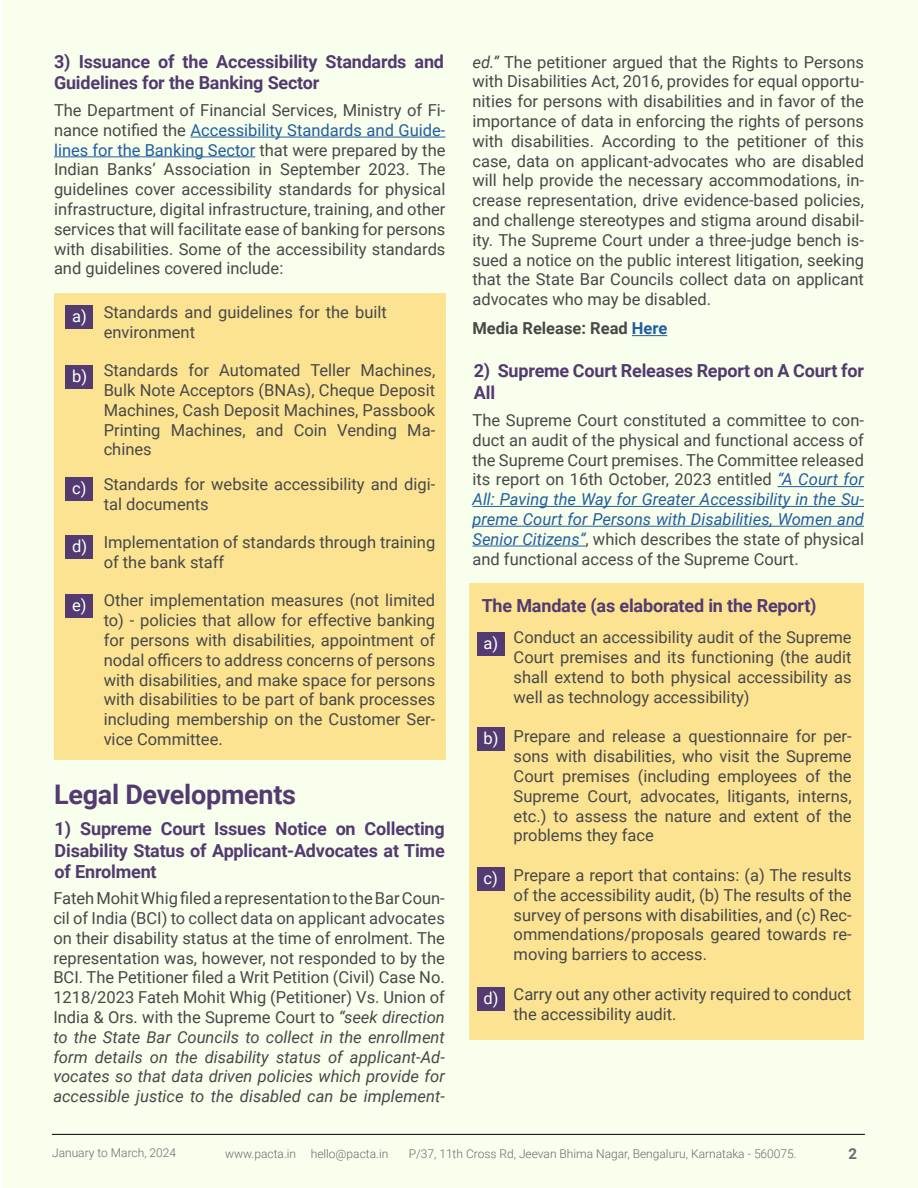
<style>
.page{position:relative;width:918px;height:1188px;background:#fff}
.page>*{position:absolute;margin:0;border:0;box-sizing:border-box;transform-origin:0 0}
.t1{font:700 27px "Roboto";letter-spacing:-.01em;color:#533a71}
.t2{font:700 18px/21.6px "Roboto";letter-spacing:-.01em;color:#533a71}
.t3{font:16.5px/19.8px "Roboto";color:#484848;text-align:justify}
.t4{font:700 16.5px "Roboto";color:#484848}
.t5{font:16.5px "Roboto";color:#fff}
.t6{font:700 15px "Roboto";color:#696a6d}
.t7{font:300 12px "Roboto";color:#696a6d}
.s1{color:#215e9e}
.s2{color:#fff}
.s3{font-style:italic}
.s4{font-style:italic;color:#215e9e}
</style>
<div class="page">
<div style="left:2px;top:0;width:916px;height:1188px;background:#f8ffed"></div>
<div style="left:469px;top:584px;width:394px;height:456px;background:#fbe392"></div>
<hr style="left:191px;top:137px;width:254px;height:1px;background:#215e9e">
<hr style="left:54px;top:156px;width:201px;height:1px;background:#215e9e">
<div style="left:54px;top:293px;width:392px;height:466px;background:#fbe392"></div>
<div style="left:65px;top:306px;width:28px;height:23px;background:#533a71"></div>
<div style="left:65px;top:366px;width:28px;height:23px;background:#533a71"></div>
<div style="left:65px;top:478px;width:28px;height:23px;background:#533a71"></div>
<div style="left:65px;top:536px;width:28px;height:23px;background:#533a71"></div>
<div style="left:65px;top:594px;width:28px;height:23px;background:#533a71"></div>
<hr style="left:632px;top:335px;width:35px;height:1px;background:#215e9e">
<hr style="left:777px;top:486px;width:87px;height:1px;background:#215e9e">
<hr style="left:472px;top:506px;width:392px;height:1px;background:#215e9e">
<hr style="left:472px;top:526px;width:392px;height:1px;background:#215e9e">
<hr style="left:472px;top:546px;width:114px;height:1px;background:#215e9e">
<div style="left:477px;top:633px;width:28px;height:23px;background:#533a71"></div>
<div style="left:477px;top:728px;width:28px;height:23px;background:#533a71"></div>
<div style="left:477px;top:867px;width:28px;height:23px;background:#533a71"></div>
<div style="left:477px;top:988px;width:28px;height:23px;background:#533a71"></div>
<hr style="left:52px;top:1134px;width:813px;height:1px;background:#000">
<p class="t2" style="left:54px;top:50px;width:392px">3) Issuance of the Accessibility Standards and<br>Guidelines for the Banking Sector</p>
<p class="t3" style="left:54px;top:100px;width:393px">The Department of Financial Services, Ministry of Fi&shy;nance notified the <span class="s1">Accessibility Standards and Guide&shy;lines for the Banking Sector</span> that were prepared by the Indian Banks’ Association in September 2023. The guidelines cover accessibility standards for physical infrastructure, digital infrastructure, training, and other services that will facilitate ease of banking for persons with disabilities. Some of the accessibility standards and guidelines covered include:</p>
<p class="t3" style="left:104px;top:302px;width:285px;text-indent:-32px"><span class="s2">a)</span> Standards and guidelines for the built environment</p>
<p class="t3" style="left:104px;top:360px;width:333px;text-indent:-32px"><span class="s2">b)</span> Standards for Automated Teller Machines, Bulk Note Acceptors (BNAs), Cheque Deposit Machines, Cash Deposit Machines, Passbook Printing Machines, and Coin Vending Ma&shy;chines</p>
<p class="t3" style="left:104px;top:473px;width:333px;text-indent:-32px"><span class="s2">c)</span> Standards for website accessibility and digi&shy;tal documents</p>
<p class="t3" style="left:104px;top:532px;width:333px;text-indent:-32px"><span class="s2">d)</span> Implementation of standards through training of the bank staff</p>
<p class="t3" style="left:104px;top:590px;width:333px;text-indent:-32px"><span class="s2">e)</span> Other implementation measures (not limited to) - policies that allow for effective banking for persons with disabilities, appointment of nodal officers to address concerns of persons with disabilities, and make space for persons with disabilities to be part of bank processes including membership on the Customer Ser&shy;vice Committee.</p>
<h1 class="t1" style="left:54px;top:775px;width:244px">Legal Developments</h1>
<p class="t2" style="left:55px;top:817px;width:392px;text-align:justify">1) Supreme Court Issues Notice on Collecting Disability Status of Applicant-Advocates at Time of Enrolment</p>
<p class="t3" style="left:53px;top:888px;width:393px">Fateh Mohit Whig filed a representation to the Bar Coun&shy;cil of India (BCI) to collect data on applicant advocates on their disability status at the time of enrolment. The representation was, however, not responded to by the BCI. The Petitioner filed a Writ Petition (Civil) Case No.<br>1218/2023 Fateh Mohit Whig (Petitioner) Vs. Union of India &amp; Ors. with the Supreme Court to <span class="s3">“seek direction to the State Bar Councils to collect in the enrollment form details on the disability status of applicant-Ad&shy;vocates so that data driven policies which provide for accessible justice to the disabled can be implement-</span></p>
<p class="t3" style="left:473px;top:51px;width:393px"><span class="s3">ed.”</span> The petitioner argued that the Rights to Persons with Disabilities Act, 2016, provides for equal opportu&shy;nities for persons with disabilities and in favor of the importance of data in enforcing the rights of persons with disabilities. According to the petitioner of this case, data on applicant-advocates who are disabled will help provide the necessary accommodations, in&shy;crease representation, drive evidence-based policies, and challenge stereotypes and stigma around disabil&shy;ity. The Supreme Court under a three-judge bench is&shy;sued a notice on the public interest litigation, seeking that the State Bar Councils collect data on applicant advocates who may be disabled.</p>
<p class="t4" style="left:472px;top:317px;width:196px">Media Release: Read <span class="s1">Here</span></p>
<p class="t2" style="left:474px;top:360px;width:392px">2) Supreme Court Releases Report on A Court for<br>All</p>
<p class="t3" style="left:472px;top:410px;width:393px">The Supreme Court constituted a committee to con&shy;duct an audit of the physical and functional access of the Supreme Court premises. The Committee released its report on 16th October, 2023 entitled <span class="s4">“A Court for All: Paving the Way for Greater Accessibility in the Su&shy;preme Court for Persons with Disabilities, Women and Senior Citizens”</span>, which describes the state of physical and functional access of the Supreme Court.</p>
<p class="t2" style="left:482px;top:594px;width:337px">The Mandate (as elaborated in the Report)</p>
<p class="t3" style="left:514px;top:627px;width:340px">Conduct an accessibility audit of the Supreme Court premises and its functioning (the audit shall extend to both physical accessibility as well as technology accessibility)</p>
<p class="t3" style="left:514px;top:726px;width:340px">Prepare and release a questionnaire for per&shy;sons with disabilities, who visit the Supreme Court premises (including employees of the Supreme Court, advocates, litigants, interns, etc.) to assess the nature and extent of the problems they face</p>
<p class="t3" style="left:514px;top:865px;width:340px">Prepare a report that contains: (a) The results of the accessibility audit, (b) The results of the survey of persons with disabilities, and (c) Rec&shy;ommendations/proposals geared towards re&shy;moving barriers to access.</p>
<p class="t3" style="left:514px;top:983px;width:340px">Carry out any other activity required to conduct the accessibility audit.</p>
<p class="t5" style="left:484px;top:632px;width:16px">a)</p>
<p class="t5" style="left:484px;top:727px;width:16px">b)</p>
<p class="t5" style="left:484px;top:866px;width:16px">c)</p>
<p class="t5" style="left:484px;top:987px;width:17px">d)</p>
<p class="t7" style="left:52px;top:1144px;width:126px">January to March, 2024</p>
<p class="t7" style="left:225px;top:1145px;width:165px">www.pacta.in hello@pacta.in</p>
<p class="t7" style="left:409px;top:1145px;width:390px">P/37, 11th Cross Rd, Jeevan Bhima Nagar, Bengaluru, Karnataka - 560075.</p>
<p class="t6" style="left:849px;top:1143px;width:10px">2</p>
</div>
